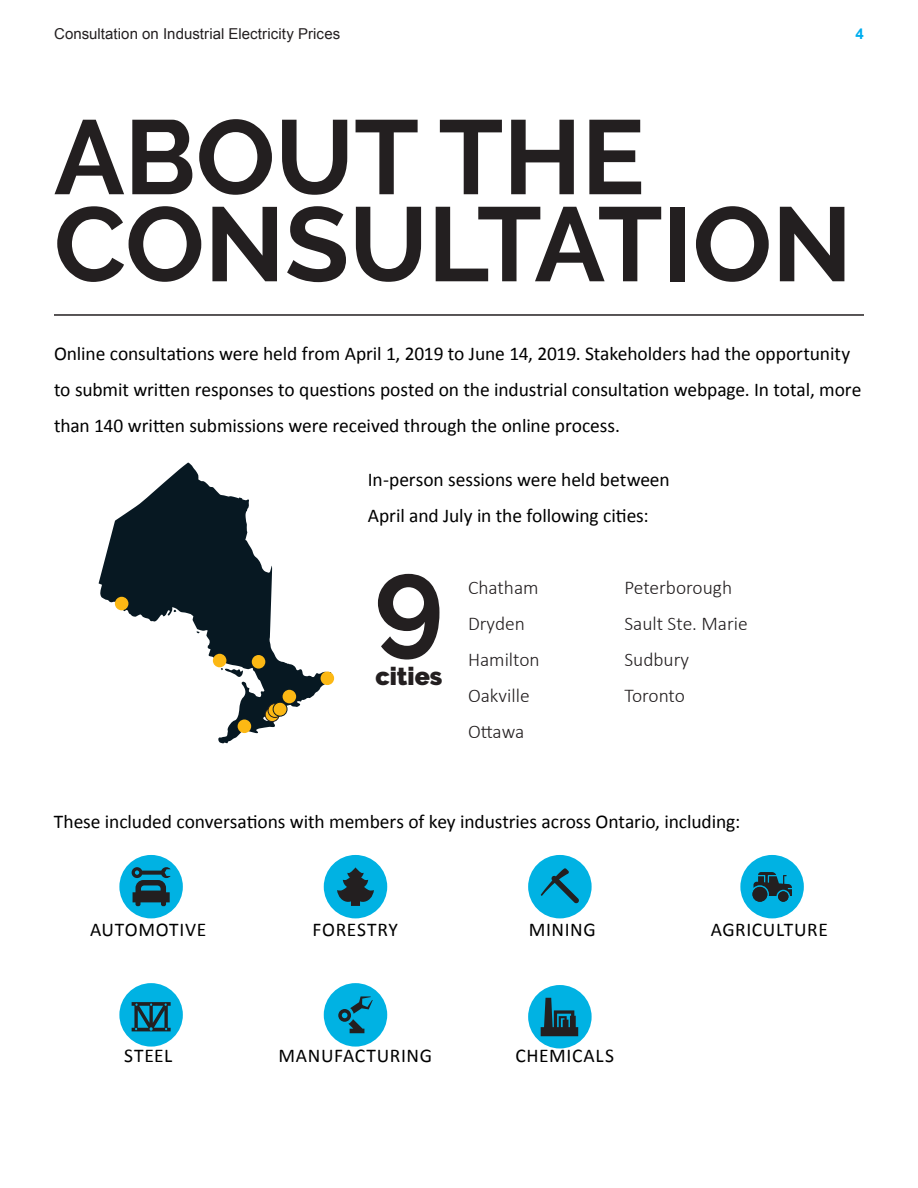
<style>
.page{position:relative;width:918px;height:1188px;background:#fff}
.page>*{position:absolute;margin:0;border:0;box-sizing:border-box;transform-origin:0 0}
.t1{font:700 118.2px "Raleway";color:#231f20}
.Title_Header{font:700 105px/87px "Raleway";color:#231f20}
.t2{font:900 25.05px "Raleway";color:#231f20}
.Body_Text{font:19.5px/36px "Calibri";letter-spacing:-.005em;color:#000}
.Box_Body_Text{font:300 19.5px "Calibri";color:#231f20}
.Body_Text-2{font:19.5px "Calibri";letter-spacing:.035em;color:#000}
.Body_Text-3{font:19.5px "Calibri";letter-spacing:.03em;color:#000}
.t3{font:15px "Arial";letter-spacing:.005em;color:#231f20}
.t4{font:700 15px "Arial";color:#00aeef}
</style>
<div class="page">
<svg style="left:99px;top:463px;width:233px;height:280px"></svg>
<svg style="left:196px;top:631px;width:4px;height:3px"></svg>
<svg style="left:214px;top:662px;width:29px;height:15px"></svg>
<div style="left:115px;top:597px;width:13px;height:13px;background:#fcb814;border-radius:50%"></div>
<div style="left:213px;top:654px;width:13px;height:13px;background:#fcb814;border-radius:50%"></div>
<div style="left:252px;top:655px;width:13px;height:14px;background:#fcb814;border-radius:50%"></div>
<div style="left:321px;top:672px;width:13px;height:13px;background:#fcb814;border-radius:50%"></div>
<div style="left:283px;top:690px;width:13px;height:13px;background:#fcb814;border-radius:50%"></div>
<svg style="left:265px;top:708px;width:14px;height:14px"></svg>
<div style="left:265px;top:707px;width:14px;height:15px;border:1px solid #231f20;border-radius:50%"></div>
<svg style="left:268px;top:704px;width:14px;height:13px"></svg>
<div style="left:268px;top:703px;width:14px;height:15px;border:1px solid #231f20;border-radius:50%"></div>
<div style="left:273px;top:702px;width:14px;height:14px;background:#fcb814;border-radius:50%"></div>
<div style="left:273px;top:702px;width:14px;height:14px;border:1px solid #071822;border-radius:50%"></div>
<div style="left:238px;top:720px;width:13px;height:13px;background:#fcb814;border-radius:50%"></div>
<div style="left:324px;top:855px;width:63px;height:63px;background:#00b2e3;border-radius:50%"></div>
<div style="left:324px;top:983px;width:63px;height:64px;background:#00b2e3;border-radius:50%"></div>
<div style="left:119px;top:855px;width:64px;height:63px;background:#00b2e3;border-radius:50%"></div>
<div style="left:119px;top:983px;width:64px;height:64px;background:#00b2e3;border-radius:50%"></div>
<div style="left:528px;top:855px;width:64px;height:63px;background:#00b2e3;border-radius:50%"></div>
<div style="left:528px;top:985px;width:64px;height:63px;background:#00b2e3;border-radius:50%"></div>
<div style="left:740px;top:855px;width:64px;height:63px;background:#00b2e3;border-radius:50%"></div>
<svg style="left:132px;top:867px;width:39px;height:39px"></svg>
<svg style="left:337px;top:867px;width:37px;height:39px"></svg>
<svg style="left:541px;top:868px;width:38px;height:35px"></svg>
<div style="left:752px;top:887px;width:15px;height:14px;background:#231f20;border-radius:50%"></div>
<div style="left:778px;top:891px;width:10px;height:10px;background:#231f20;border-radius:50%"></div>
<svg style="left:753px;top:872px;width:39px;height:24px"></svg>
<svg style="left:132px;top:1002px;width:39px;height:29px"></svg>
<svg style="left:338px;top:996px;width:35px;height:37px"></svg>
<svg style="left:541px;top:998px;width:37px;height:38px"></svg>
<hr style="left:54px;top:314px;width:810px;height:2px;background:#231f20">
<p class="t3" style="left:54px;top:24px;width:288px">Consultation on Industrial Electricity Prices</p>
<p class="t4" style="left:856px;top:24px;width:10px">4</p>
<p class="Title_Header" style="left:54px;top:114px;width:800px">ABOUT THE<br>CONSULTATION</p>
<p class="Body_Text" style="left:54px;top:335px;width:809px">Online consultations were held from April 1, 2019 to June 14, 2019. Stakeholders had the opportunity to submit written responses to questions posted on the industrial consultation webpage. In total, more than 140 written submissions were received through the online process.</p>
<p class="Body_Text" style="left:368px;top:461px;width:303px">In-person sessions were held between<br>April and July in the following cities:</p>
<p class="t1" style="left:374px;top:532px;width:71px">9</p>
<p class="t2" style="left:375px;top:662px;width:68px">cities</p>
<p class="Box_Body_Text" style="left:468px;top:575px;width:72px">Chatham</p>
<p class="Box_Body_Text" style="left:468px;top:611px;width:58px">Dryden</p>
<p class="Box_Body_Text" style="left:468px;top:647px;width:73px">Hamilton</p>
<p class="Box_Body_Text" style="left:468px;top:683px;width:63px">Oakville</p>
<p class="Box_Body_Text" style="left:468px;top:719px;width:58px">Ottawa</p>
<p class="Box_Body_Text" style="left:624px;top:575px;width:109px">Peterborough</p>
<p class="Box_Body_Text" style="left:624px;top:611px;width:125px">Sault Ste. Marie</p>
<p class="Box_Body_Text" style="left:624px;top:647px;width:66px">Sudbury</p>
<p class="Box_Body_Text" style="left:624px;top:683px;width:62px">Toronto</p>
<p class="Body_Text" style="left:54px;top:803px;width:688px">These included conversations with members of key industries across Ontario, including:</p>
<p class="Body_Text-2" style="left:90px;top:916px;width:118px">AUTOMOTIVE</p>
<p class="Body_Text-2" style="left:313px;top:916px;width:87px">FORESTRY</p>
<p class="Body_Text" style="left:529px;top:911px;width:68px">MINING</p>
<p class="Body_Text-3" style="left:711px;top:916px;width:119px">AGRICULTURE</p>
<p class="Body_Text" style="left:124px;top:1037px;width:50px">STEEL</p>
<p class="Body_Text-3" style="left:279px;top:1042px;width:155px">MANUFACTURING</p>
<p class="Body_Text-2" style="left:515px;top:1042px;width:100px">CHEMICALS</p>
</div>
